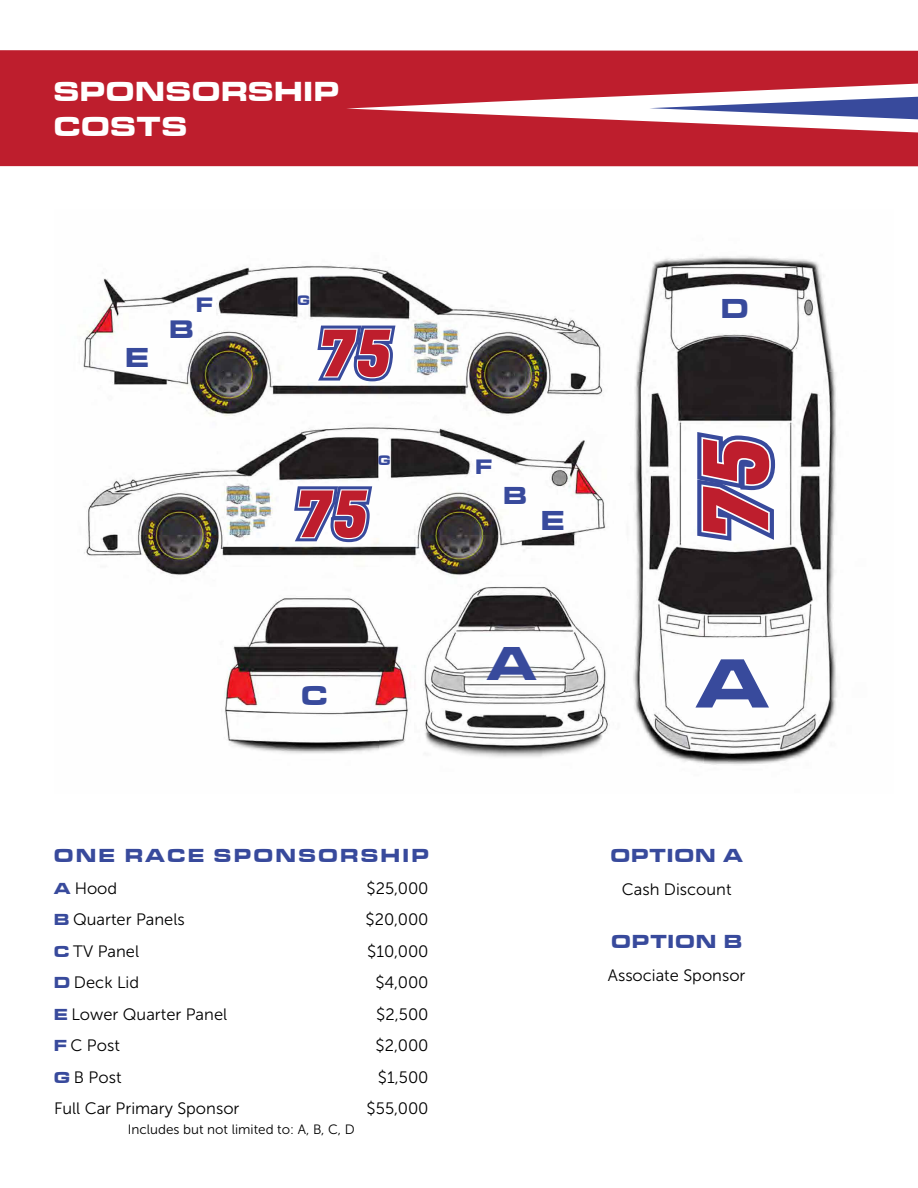
<style>
.page{position:relative;width:918px;height:1188px;background:#fff}
.page>*{position:absolute;margin:0;border:0;box-sizing:border-box;transform-origin:0 0}
.t1{font:92.7px "Geometric Slab 703 BT Xtra Bold Ital";color:#be1e2d}
.t2{font:72.3px "Microgramma Becker Bold Extd";color:#384a9c}
.t3{font:66.6px "Geometric Slab 703 BT Xtra Bold Ital";color:#be1e2d}
.t4{font:49.2px "Microgramma Becker Bold Extd";color:#384a9c}
.t5{font:28.5px/34.2px "Microgramma Becker Bold Extd";letter-spacing:.05em;color:#fff}
.t6{font:28.35px "Microgramma Becker Bold Extd";color:#384a9c}
.t7{font:26.25px "Microgramma Becker Bold Extd";color:#384a9c}
.t8{font:25.35px "Microgramma Becker Bold Extd";color:#384a9c}
.t9{font:21.6px "Microgramma Becker Bold Extd";color:#384a9c}
.t10{font:19.5px "Microgramma Becker Bold Extd";letter-spacing:.15em;color:#384a9c}
.t11{font:16.5px "Museo Sans 300";color:#000}
.t12{font:14.4px "Microgramma Becker Bold Extd";color:#384a9c;scale:.9 1}
.t13{font:13.5px "Museo Sans 300";color:#000}
.s1{font-family:"Microgramma Becker Bold Extd";color:#384a9c}
</style>
<div class="page">
<div style="left:0;top:50px;width:649px;height:116px;background:#be1e2d"></div>
<svg style="left:649px;top:50px;width:269px;height:116px"></svg>
<img style="left:83px;top:255px;width:754px;height:510px">
<svg style="left:691px;top:425px;width:93px;height:124px"></svg>
<svg style="left:288px;top:482px;width:89px;height:67px"></svg>
<svg style="left:311px;top:321px;width:89px;height:67px"></svg>
<h3 class="t5" style="left:54px;top:74px;width:286px">SPONSORSHIP<br>COSTS</h3>
<h3 class="t6" style="left:126px;top:339px;width:24px">E</h3>
<h3 class="t9" style="left:196px;top:290px;width:18px">F</h3>
<p class="t12" style="left:298px;top:290px;width:15px">G</p>
<h3 class="t7" style="left:170px;top:312px;width:25px">B</h3>
<h3 class="t3" style="left:319px;top:312px;width:75px">75</h3>
<h3 class="t3" style="left:295px;top:473px;width:75px">75</h3>
<p class="t12" style="left:378px;top:450px;width:15px">G</p>
<h3 class="t6" style="left:302px;top:676px;width:27px">C</h3>
<h3 class="t9" style="left:476px;top:452px;width:18px">F</h3>
<h3 class="t8" style="left:504px;top:478px;width:25px">B</h3>
<h3 class="t6" style="left:541px;top:502px;width:24px">E</h3>
<h3 class="t4" style="left:488px;top:630px;width:50px">A</h3>
<h3 class="t6" style="left:721px;top:289px;width:29px">D</h3>
<h1 class="t1" style="left:679px;top:539px;width:104px;rotate:-90deg">75</h1>
<h2 class="t2" style="left:697px;top:634px;width:73px">A</h2>
<p class="t10" style="left:54px;top:842px;width:376px">ONE RACE SPONSORSHIP</p>
<p class="t11" style="left:54px;top:879px;width:65px"><span class="s1">A</span> Hood</p>
<p class="t11" style="left:367px;top:879px;width:64px">$25,000</p>
<p class="t11" style="left:54px;top:910px;width:132px"><span class="s1">B</span> Quarter Panels</p>
<p class="t11" style="left:366px;top:910px;width:65px">$20,000</p>
<p class="t11" style="left:54px;top:942px;width:87px"><span class="s1">C</span> TV Panel</p>
<p class="t11" style="left:367px;top:942px;width:63px">$10,000</p>
<p class="t11" style="left:54px;top:973px;width:87px"><span class="s1">D</span> Deck Lid</p>
<p class="t11" style="left:375px;top:973px;width:55px">$4,000</p>
<p class="t11" style="left:54px;top:1005px;width:175px"><span class="s1">E</span> Lower Quarter Panel</p>
<p class="t11" style="left:376px;top:1005px;width:54px">$2,500</p>
<p class="t11" style="left:54px;top:1036px;width:67px"><span class="s1">F</span> C Post</p>
<p class="t11" style="left:376px;top:1036px;width:55px">$2,000</p>
<p class="t11" style="left:54px;top:1068px;width:69px"><span class="s1">G</span> B Post</p>
<p class="t11" style="left:378px;top:1068px;width:52px">$1,500</p>
<p class="t11" style="left:54px;top:1099px;width:187px">Full Car Primary Sponsor</p>
<p class="t11" style="left:367px;top:1099px;width:63px">$55,000</p>
<p class="t13" style="left:128px;top:1122px;width:229px">Includes but not limited to: A, B, C, D</p>
<p class="t10" style="left:611px;top:842px;width:133px">OPTION A</p>
<p class="t11" style="left:622px;top:880px;width:111px">Cash Discount</p>
<p class="t10" style="left:612px;top:929px;width:132px">OPTION B</p>
<p class="t11" style="left:608px;top:967px;width:139px">Associate Sponsor</p>
</div>
